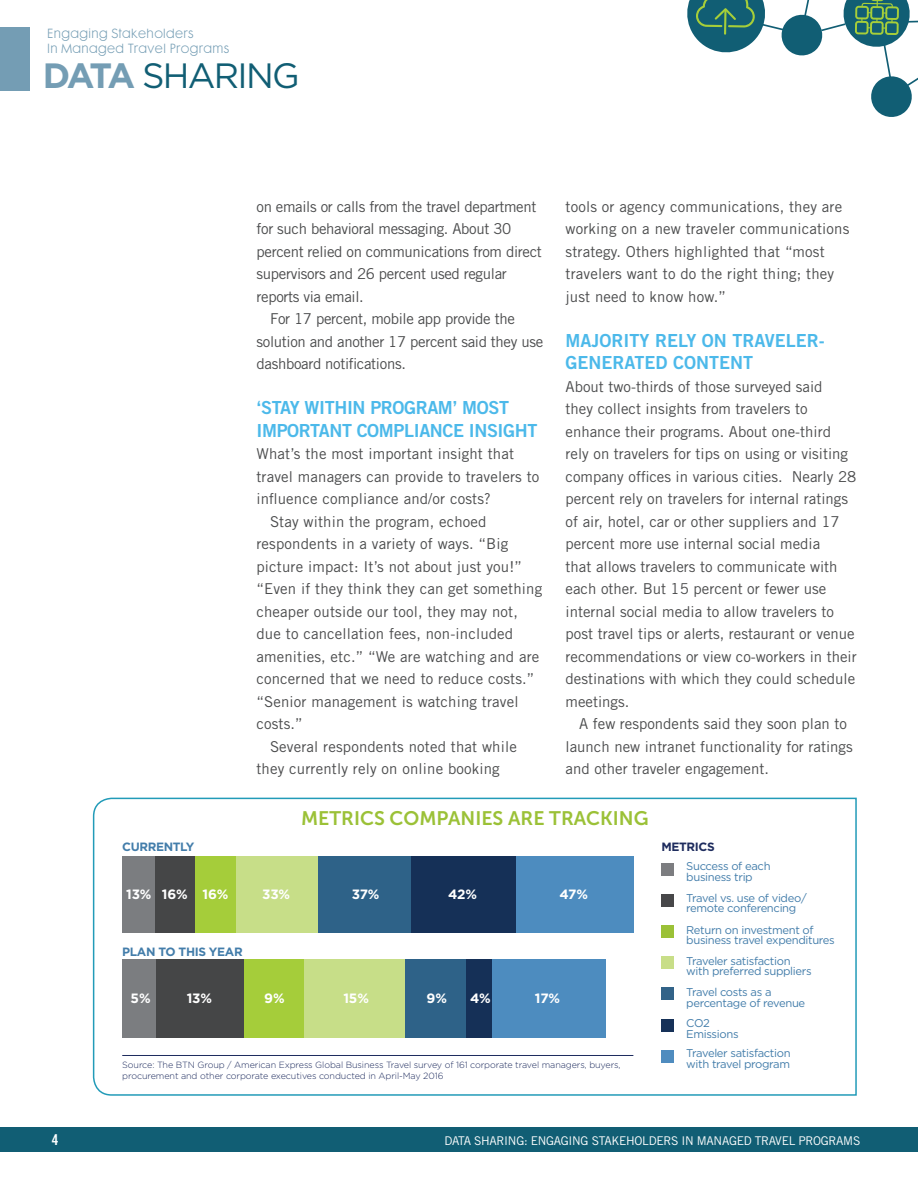
<style>
.page{position:relative;width:918px;height:1188px;background:#fff}
.page>*{position:absolute;margin:0;border:0;box-sizing:border-box;transform-origin:0 0}
.t1{font:35.1px "Gotham";letter-spacing:-.05em;color:#115e74}
.t2{font:19.5px "Museo Sans 700";color:#9bc137}
.subhead{font:18px/22.5px "Trade Gothic LT Std Bd 2";letter-spacing:-.02em;color:#4cb9ea}
.subhead-2{font:18px/22.5px "Trade Gothic LT Std Bd 2";color:#4cb9ea}
.body_copy_INDENT{font:15px/22.5px "Trade Gothic LT Std";letter-spacing:.01em;color:#4b4c4d}
.body_copy_NO_INDENT{font:15px/22.5px "Trade Gothic LT Std";color:#4b4c4d}
.body_copy_INDENT-2{font:15px/22.5px "Trade Gothic LT Std";letter-spacing:-.02em;color:#4b4c4d}
.t3{font:15px "Trade Gothic LT Std Bd Cn 20";color:#fff}
.chart_NUMS{font:700 13.5px "Gotham";letter-spacing:-.01em;color:#fff}
.t4{font:12.15px/14.4px "Futura Maxi CG Light";letter-spacing:.03em;color:#749db4}
.t5{font:12px "Trade Gothic LT Std";letter-spacing:-.025em;color:#fff}
.chart_keys{font:700 12px "Gotham";letter-spacing:-.03em;color:#437daa}
.chart_keys-2{font:700 12px "Gotham";letter-spacing:-.03em;color:#1e2c5e}
.chart_keys-3{font:11.25px/10.5px "Gotham";letter-spacing:-.03em;color:#437daa}
.t6{font:300 9px/10.5px "Gotham";letter-spacing:-.01em;color:#1e2c5e}
.s1{font-weight:700;color:#749db4}
</style>
<div class="page">
<div style="left:0;top:1127px;width:918px;height:25px;background:#115e74"></div>
<div style="left:0;top:27px;width:30px;height:64px;background:#749db4"></div>
<svg style="left:687px;top:0;width:231px;height:117px"></svg>
<svg style="left:92px;top:797px;width:765px;height:299px"></svg>
<hr style="left:122px;top:1055px;width:511px;height:1px;background:#1e2c5e">
<div style="left:516px;top:856px;width:117px;height:77px;background:#4d8cbf"></div>
<div style="left:411px;top:856px;width:105px;height:77px;background:#153057"></div>
<div style="left:318px;top:856px;width:93px;height:77px;background:#2e6288"></div>
<div style="left:235px;top:856px;width:83px;height:77px;background:#c7de88"></div>
<div style="left:195px;top:856px;width:40px;height:77px;background:#a5cd3a"></div>
<div style="left:155px;top:856px;width:40px;height:77px;background:#454647"></div>
<div style="left:122px;top:856px;width:33px;height:77px;background:#7b7d80"></div>
<div style="left:492px;top:960px;width:114px;height:77px;background:#4d8cbf"></div>
<div style="left:465px;top:960px;width:27px;height:77px;background:#153057"></div>
<div style="left:405px;top:960px;width:60px;height:77px;background:#2e6288"></div>
<div style="left:304px;top:960px;width:101px;height:77px;background:#c7de88"></div>
<div style="left:243px;top:960px;width:61px;height:77px;background:#a5cd3a"></div>
<div style="left:156px;top:960px;width:87px;height:77px;background:#454647"></div>
<div style="left:122px;top:960px;width:34px;height:77px;background:#7b7d80"></div>
<div style="left:661px;top:863px;width:13px;height:13px;background:#7c7d80"></div>
<div style="left:661px;top:894px;width:13px;height:13px;background:#474749"></div>
<div style="left:661px;top:925px;width:13px;height:13px;background:#9bc137"></div>
<div style="left:661px;top:956px;width:13px;height:13px;background:#c8de88"></div>
<div style="left:661px;top:987px;width:13px;height:13px;background:#326388"></div>
<div style="left:661px;top:1019px;width:13px;height:13px;background:#163158"></div>
<div style="left:661px;top:1050px;width:13px;height:13px;background:#4f8cbf"></div>
<p class="t4" style="left:47px;top:27px;width:184px">Engaging Stakeholders<br>In Managed Travel Programs</p>
<h1 class="t1" style="left:43px;top:53px;width:258px"><span class="s1">DATA</span> SHARING</h1>
<p class="chart_keys" style="left:122px;top:839px;width:74px">CURRENTLY</p>
<p class="body_copy_INDENT-2" style="left:256px;top:195px;width:287px">on emails or calls from the travel department for such behavioral messaging. About 30 percent relied on communications from direct supervisors and 26 percent used regular reports via email.</p>
<p class="body_copy_INDENT-2" style="left:256px;top:307px;width:288px;text-indent:14px">For 17 percent, mobile app provide the solution and another 17 percent said they use dashboard notifications.</p>
<p class="subhead" style="left:256px;top:396px;width:282px">‘STAY WITHIN PROGRAM’ MOST<br>IMPORTANT COMPLIANCE INSIGHT</p>
<p class="body_copy_NO_INDENT" style="left:256px;top:442px;width:284px">What’s the most important insight that travel managers can provide to travelers to influence compliance and/or costs?</p>
<p class="body_copy_INDENT" style="left:256px;top:510px;width:287px;text-indent:14px">Stay within the program, echoed respondents in a variety of ways. “Big picture impact: It’s not about just you!” “Even if they think they can get something cheaper outside our tool, they may not, due to cancellation fees, non-included amenities, etc.” “We are watching and are concerned that we need to reduce costs.” “Senior management is watching travel costs.”</p>
<p class="body_copy_INDENT" style="left:256px;top:735px;width:262px;text-indent:14px">Several respondents noted that while they currently rely on online booking</p>
<p class="body_copy_INDENT" style="left:566px;top:195px;width:285px">tools or agency communications, they are working on a new traveler communications strategy. Others highlighted that “most travelers want to do the right thing; they just need to know how.”</p>
<p class="subhead-2" style="left:566px;top:329px;width:261px">MAJORITY RELY ON TRAVELER-<br>GENERATED CONTENT</p>
<p class="body_copy_NO_INDENT" style="left:566px;top:375px;width:293px">About two-thirds of those surveyed said<br>they collect insights from travelers to enhance their programs. About one-third rely on travelers for tips on using or visiting company offices in various cities. Nearly 28 percent rely on travelers for internal ratings of air, hotel, car or other suppliers and 17 percent more use internal social media<br>that allows travelers to communicate with each other. But 15 percent or fewer use internal social media to allow travelers to post travel tips or alerts, restaurant or venue recommendations or view co-workers in their destinations with which they could schedule meetings.</p>
<p class="body_copy_INDENT" style="left:566px;top:712px;width:289px;text-indent:14px">A few respondents said they soon plan to launch new intranet functionality for ratings and other traveler engagement.</p>
<p class="t2" style="left:301px;top:807px;width:349px">METRICS COMPANIES ARE TRACKING</p>
<p class="chart_keys-2" style="left:661px;top:839px;width:55px">METRICS</p>
<p class="chart_NUMS" style="left:126px;top:885px;width:27px">13%</p>
<p class="chart_NUMS" style="left:162px;top:885px;width:27px">16%</p>
<p class="chart_NUMS" style="left:202px;top:885px;width:27px">16%</p>
<p class="chart_NUMS" style="left:262px;top:885px;width:30px">33%</p>
<p class="chart_NUMS" style="left:352px;top:885px;width:29px">37%</p>
<p class="chart_NUMS" style="left:448px;top:885px;width:31px">42%</p>
<p class="chart_NUMS" style="left:559px;top:885px;width:30px">47%</p>
<p class="chart_keys" style="left:122px;top:944px;width:122px">PLAN TO THIS YEAR</p>
<p class="chart_NUMS" style="left:131px;top:989px;width:21px">5%</p>
<p class="chart_NUMS" style="left:187px;top:989px;width:27px">13%</p>
<p class="chart_NUMS" style="left:264px;top:989px;width:22px">9%</p>
<p class="chart_NUMS" style="left:343px;top:989px;width:27px">15%</p>
<p class="chart_NUMS" style="left:427px;top:989px;width:22px">9%</p>
<p class="chart_NUMS" style="left:470px;top:989px;width:22px">4%</p>
<p class="chart_NUMS" style="left:535px;top:989px;width:27px">17%</p>
<p class="t6" style="left:122px;top:1059px;width:500px">Source: The BTN Group / American Express Global Business Travel survey of 161 corporate travel managers, buyers, procurement and other corporate executives conducted in April-May 2016</p>
<p class="chart_keys-3" style="left:686px;top:861px;width:86px">Success of each business trip</p>
<p class="chart_keys-3" style="left:686px;top:892px;width:122px">Travel vs. use of video/ remote conferencing</p>
<p class="chart_keys-3" style="left:686px;top:924px;width:150px">Return on investment of business travel expenditures</p>
<p class="chart_keys-3" style="left:686px;top:955px;width:127px">Traveler satisfaction with preferred suppliers</p>
<p class="chart_keys-3" style="left:686px;top:987px;width:121px">Travel costs as a percentage of revenue</p>
<p class="chart_keys-3" style="left:686px;top:1018px;width:54px">CO2<br>Emissions</p>
<p class="chart_keys-3" style="left:686px;top:1048px;width:106px">Traveler satisfaction with travel program</p>
<p class="t3" style="left:52px;top:1130px;width:8px">4</p>
<p class="t5" style="left:444px;top:1133px;width:417px">DATA SHARING: ENGAGING STAKEHOLDERS IN MANAGED TRAVEL PROGRAMS</p>
</div>
